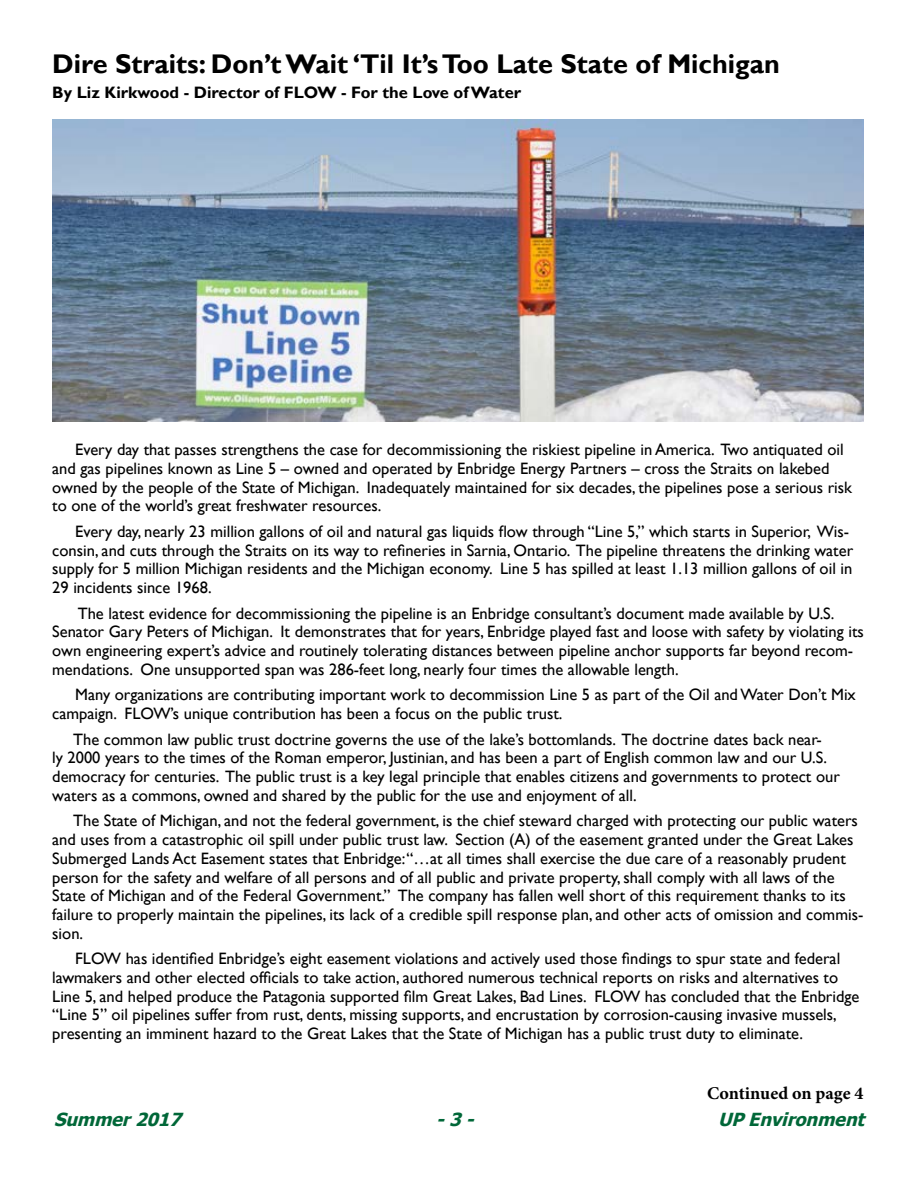
<style>
.page{position:relative;width:918px;height:1188px;background:#fff}
.page>*{position:absolute;margin:0;border:0;box-sizing:border-box;transform-origin:0 0}
.t1{font:700 27px "Gill Sans";color:#000}
.t2{font:italic 700 18px "Tahoma";color:#006738}
.t3{font:700 18px "Minion Pro";color:#000}
.t4{font:16.5px/18.8px "Gill Sans";color:#000}
.t5{font:700 16.5px "Gill Sans";color:#000}
</style>
<div class="page">
<img style="left:52px;top:119px;width:812px;height:302px">
<h1 class="t1" style="left:52px;top:47px;width:729px">Dire Straits: Don’t Wait ‘Til It’s Too Late State of Michigan</h1>
<p class="t5" style="left:52px;top:83px;width:470px">By Liz Kirkwood - Director of FLOW - For the Love of Water</p>
<p class="t4" style="left:52px;top:441px;width:801px;text-indent:23px">Every day that passes strengthens the case for decommissioning the riskiest pipeline in America. Two antiquated oil and gas pipelines known as Line 5 – owned and operated by Enbridge Energy Partners – cross the Straits on lakebed owned by the people of the State of Michigan. Inadequately maintained for six decades, the pipelines pose a serious risk to one of the world’s great freshwater resources.</p>
<p class="t4" style="left:52px;top:522px;width:802px;text-indent:23px">Every day, nearly 23 million gallons of oil and natural gas liquids flow through “Line 5,” which starts in Superior, Wis&shy;consin, and cuts through the Straits on its way to refineries in Sarnia, Ontario. The pipeline threatens the drinking water supply for 5 million Michigan residents and the Michigan economy. Line 5 has spilled at least 1.13 million gallons of oil in 29 incidents since 1968.</p>
<p class="t4" style="left:52px;top:604px;width:813px;text-indent:25px">The latest evidence for decommissioning the pipeline is an Enbridge consultant’s document made available by U.S.<br>Senator Gary Peters of Michigan. It demonstrates that for years, Enbridge played fast and loose with safety by violating its own engineering expert’s advice and routinely tolerating distances between pipeline anchor supports far beyond recom&shy;mendations. One unsupported span was 286-feet long, nearly four times the allowable length.</p>
<p class="t4" style="left:52px;top:686px;width:805px;text-indent:23px">Many organizations are contributing important work to decommission Line 5 as part of the Oil and Water Don’t Mix campaign. FLOW’s unique contribution has been a focus on the public trust.</p>
<p class="t4" style="left:52px;top:730px;width:789px;text-indent:21px">The common law public trust doctrine governs the use of the lake’s bottomlands. The doctrine dates back near-<br>ly 2000 years to the times of the Roman emperor, Justinian, and has been a part of English common law and our U.S. democracy for centuries. The public trust is a key legal principle that enables citizens and governments to protect our waters as a commons, owned and shared by the public for the use and enjoyment of all.</p>
<p class="t4" style="left:52px;top:812px;width:813px;text-indent:21px">The State of Michigan, and not the federal government, is the chief steward charged with protecting our public waters and uses from a catastrophic oil spill under public trust law. Section (A) of the easement granted under the Great Lakes Submerged Lands Act Easement states that Enbridge: “…at all times shall exercise the due care of a reasonably prudent person for the safety and welfare of all persons and of all public and private property, shall comply with all laws of the State of Michigan and of the Federal Government.” The company has fallen well short of this requirement thanks to its failure to properly maintain the pipelines, its lack of a credible spill response plan, and other acts of omission and commis&shy;sion.</p>
<p class="t4" style="left:52px;top:950px;width:809px;text-indent:23px">FLOW has identified Enbridge’s eight easement violations and actively used those findings to spur state and federal lawmakers and other elected officials to take action, authored numerous technical reports on risks and alternatives to Line 5, and helped produce the Patagonia supported film Great Lakes, Bad Lines. FLOW has concluded that the Enbridge “Line 5” oil pipelines suffer from rust, dents, missing supports, and encrustation by corrosion-causing invasive mussels, presenting an imminent hazard to the Great Lakes that the State of Michigan has a public trust duty to eliminate.</p>
<p class="t3" style="left:707px;top:1081px;width:158px">Continued on page 4</p>
<p class="t2" style="left:54px;top:1107px;width:136px">Summer2017</p>
<p class="t2" style="left:436px;top:1107px;width:46px">-3-</p>
<p class="t2" style="left:718px;top:1107px;width:155px">UPEnvironment</p>
</div>
